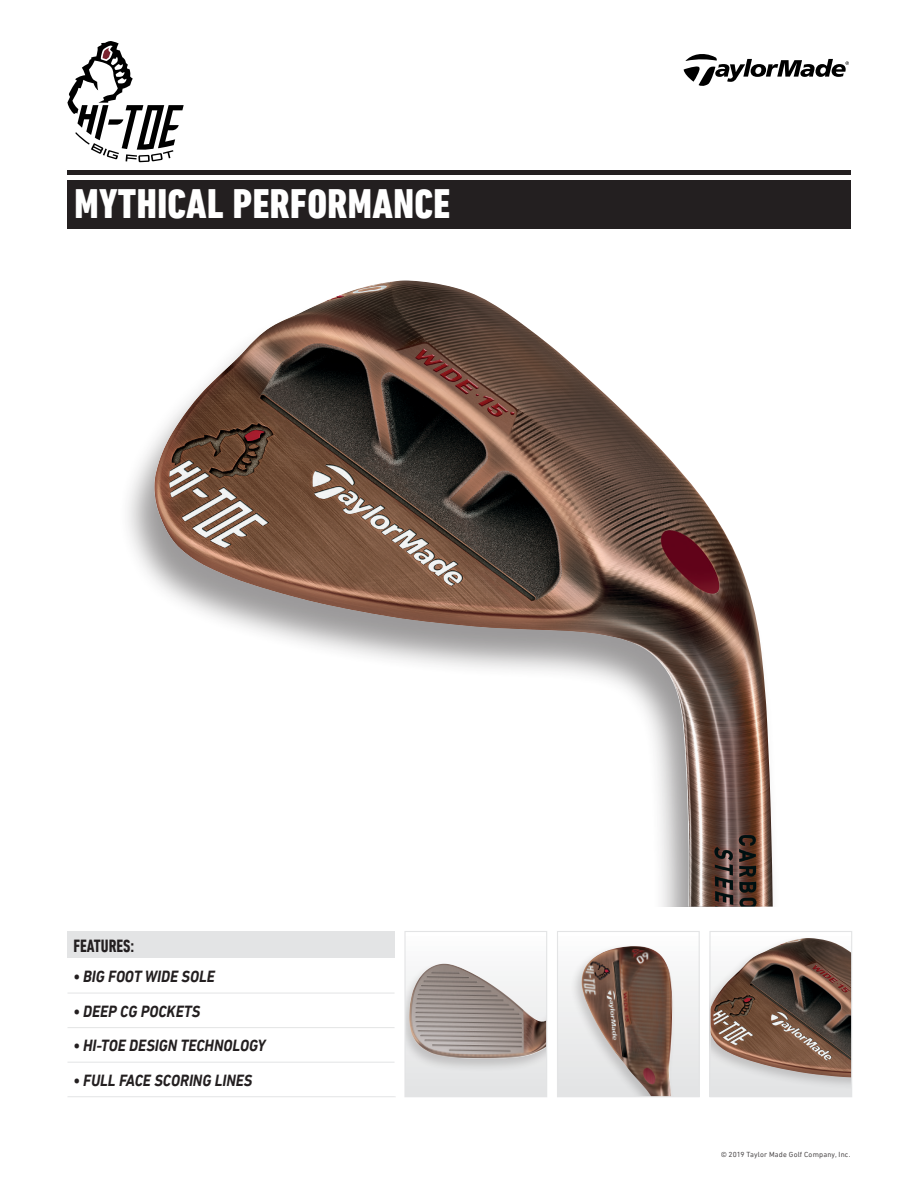
<style>
.page{position:relative;width:918px;height:1188px;background:#fff}
.page>*{position:absolute;margin:0;border:0;box-sizing:border-box;transform-origin:0 0}
.Headline{font:800 condensed 42px "DIN Next LT Pro";letter-spacing:.01em;color:#fff}
.Table_Text{font:700 condensed 18px "DIN Next LT Pro";color:#231f20;scale:.96 1}
.Feature_Text{font:italic 700 16.5px "DIN Next LT Pro";color:#231f20;scale:.9 1}
.t1{font:7.5px "DIN Next LT Pro";letter-spacing:.02em;color:#231f20}
</style>
<div class="page">
<div style="left:68px;top:180px;width:783px;height:48px;background:#231f20"></div>
<svg style="left:684px;top:54px;width:165px;height:32px"></svg>
<div style="left:67px;top:170px;width:783px;height:5px;background:#231f20"></div>
<div style="left:68px;top:932px;width:327px;height:26px;background:#e3e4e5"></div>
<hr style="left:68px;top:993px;width:327px;height:1px;background:#e3e4e5">
<hr style="left:68px;top:1027px;width:327px;height:1px;background:#e3e4e5">
<hr style="left:68px;top:1062px;width:327px;height:1px;background:#e3e4e5">
<hr style="left:68px;top:1096px;width:328px;height:1px;background:#e3e4e5">
<div style="left:118px;top:285px;width:665px;height:622px;background:#231f20;opacity:.45"></div>
<img style="left:153px;top:280px;width:620px;height:627px">
<div style="left:405px;top:932px;width:142px;height:165px;background:#e4e5e6"></div>
<div style="left:405px;top:932px;width:142px;height:141px;background:#231f20;opacity:.2"></div>
<img style="left:409px;top:964px;width:136px;height:95px">
<div style="left:404px;top:931px;width:143px;height:166px;border:1px solid #e3e4e5"></div>
<div style="left:557px;top:932px;width:142px;height:165px;background:linear-gradient(to bottom,#fcfdfd,#e1e2e3)"></div>
<div style="left:569px;top:943px;width:108px;height:154px;background:#231f20;opacity:.2"></div>
<img style="left:581px;top:946px;width:92px;height:149px">
<div style="left:557px;top:931px;width:143px;height:166px;border:1px solid #e3e4e5"></div>
<div style="left:710px;top:935px;width:142px;height:162px;background:#231f20;opacity:.2"></div>
<img style="left:711px;top:938px;width:139px;height:139px">
<div style="left:709px;top:931px;width:143px;height:166px;border:1px solid #e3e4e5"></div>
<svg style="left:67px;top:41px;width:117px;height:121px"></svg>
<p class="Headline" style="left:74px;top:180px;width:377px">MYTHICAL PERFORMANCE</p>
<p class="Table_Text" style="left:74px;top:935px;width:65px">FEATURES:</p>
<p class="Feature_Text" style="left:74px;top:967px;width:159px">• BIG FOOT WIDE SOLE</p>
<p class="Feature_Text" style="left:74px;top:1001px;width:142px">• DEEP CG POCKETS</p>
<p class="Feature_Text" style="left:74px;top:1036px;width:215px">• HI-TOE DESIGN TECHNOLOGY</p>
<p class="Feature_Text" style="left:74px;top:1070px;width:200px">• FULL FACE SCORING LINES</p>
<p class="t1" style="left:721px;top:1150px;width:131px">© 2019 Taylor Made Golf Company, Inc.</p>
</div>
